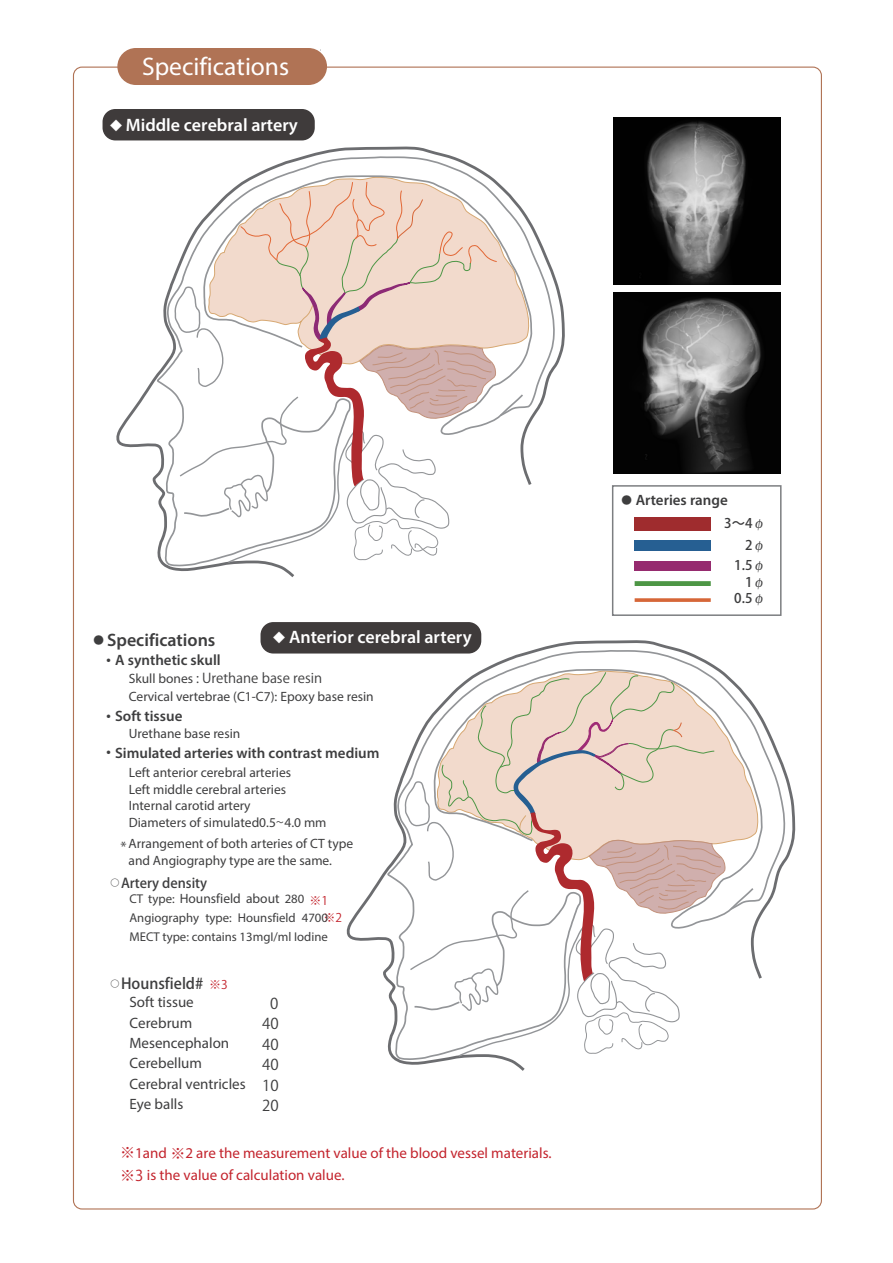
<style>
.page{position:relative;width:893px;height:1263px;background:#fff}
.page>*{position:absolute;margin:0;border:0;box-sizing:border-box;transform-origin:0 0}
.t1{font:700 25.5px "Myriad";color:#fff}
.t2{font:600 18px "Myriad Pro";color:#fff}
.t3{font:600 18px "Myriad Pro";color:#3e3e3f}
.t4{font:15px/22px "Myriad Pro";color:#c3242d}
.t5{font:15px/20.5px "Myriad Pro";color:#3e3e3f}
.t6{font:600 15px "Myriad Pro";color:#3e3e3f}
.t7{font:600 15px "Myriad Pro";color:#3c3c3d}
.t8{font:500 15px "Koz Go Pro";color:#3e3e3f}
.t9{font:15px/20.5px "Koz Go Pro";color:#3e3e3f;text-align:justify}
.t10{font:13.5px/16.5px "Myriad Pro";color:#3e3e3f}
.t11{font:13.5px "Koz Go Pr 6 N";color:#3e3e3f}
.t12{font:500 13.5px "Koz Go Pro";color:#3e3e3f}
.t13{font:13.5px "Koz Go Pro";color:#3e3e3f}
.t14{font:500 13.35px/21.8px "Koz Go Pro";color:#3c3c3d;text-align:right}
.t15{font:12.75px/18.8px "Myriad Pro";color:#3e3e3f}
.t16{font:12px "Koz Go Pro";color:#c3242d}
.t17{font:12px "Koz Go Pro";color:#fff}
.t18{font:700 10.5px "Koz Go Pro";color:#3e3e3f}
.t19{font:700 9px "Koz Go Pro";color:#3e3e3f}
.t20{font:500 7.5px "Koz Go Pro";color:#3e3e3f}
.s1{font-family:"Koz Go Pro";font-weight:500}
.s2{font-family:"Myriad Pro"}
.s3{font-size:12.75px}
.s4{font-family:"Koz Go Pro"}
.s5{font-family:"Koz Min Pro"}
</style>
<div class="page">
<div style="left:117px;top:48px;width:210px;height:37px;background:#b07355;border-radius:18px"></div>
<div style="left:103px;top:109px;width:212px;height:31px;background:#3f3b3b;border-radius:13px"></div>
<div style="left:612px;top:485px;width:170px;height:131px;border:2px solid #7c7e81"></div>
<div style="left:635px;top:517px;width:76px;height:14px;background:#9f2c2e"></div>
<div style="left:635px;top:540px;width:76px;height:11px;background:#265f92"></div>
<div style="left:635px;top:561px;width:76px;height:9px;background:#962b6f"></div>
<div style="left:635px;top:581px;width:76px;height:5px;background:#4d9645"></div>
<svg style="left:635px;top:598px;width:76px;height:4px"></svg>
<div style="left:261px;top:622px;width:220px;height:31px;background:#3f3b3b;border-radius:13px"></div>
<img style="left:613px;top:118px;width:168px;height:166px">
<img style="left:613px;top:292px;width:168px;height:181px">
<svg style="left:116px;top:146px;width:449px;height:431px"></svg>
<svg style="left:156px;top:156px;width:399px;height:411px"></svg>
<svg style="left:498px;top:174px;width:35px;height:263px"></svg>
<svg style="left:346px;top:638px;width:450px;height:433px"></svg>
<svg style="left:386px;top:649px;width:399px;height:412px"></svg>
<svg style="left:432px;top:668px;width:331px;height:263px"></svg>
<svg style="left:404px;top:671px;width:322px;height:387px"></svg>
<svg style="left:173px;top:173px;width:325px;height:391px"></svg>
<h1 class="t1" style="left:142px;top:51px;width:149px">Specifications</h1>
<h2 class="t2" style="left:126px;top:114px;width:174px">Middle cerebral artery</h2>
<p class="t17" style="left:110px;top:118px;width:13px">◆</p>
<h2 class="t2" style="left:289px;top:625px;width:184px">Anterior cerebral artery</h2>
<p class="t18" style="left:94px;top:633px;width:12px">●</p>
<p class="t17" style="left:273px;top:630px;width:13px">◆</p>
<h2 class="t3" style="left:107px;top:628px;width:110px">Specifications</h2>
<p class="t6" style="left:101px;top:650px;width:121px"><span class="s1">・</span>A synthetic skull</p>
<p class="t11" style="left:129px;top:670px;width:195px"><span class="s2">Skull bones</span> : Urethane base resin</p>
<p class="t10" style="left:129px;top:688px;width:246px">Cervical vertebrae (C1-C7): Epoxy base resin</p>
<p class="t6" style="left:101px;top:707px;width:83px"><span class="s1">・</span>Soft tissue</p>
<p class="t10" style="left:129px;top:725px;width:113px">Urethane base resin</p>
<p class="t6" style="left:101px;top:743px;width:280px"><span class="s1">・</span>Simulated arteries with contrast medium</p>
<p class="t10" style="left:129px;top:764px;width:199px">Left anterior cerebral arteries<br>Left middle cerebral arteries<br>Internal carotid artery<br>Diameters of simulated0.5 4.0 mm</p>
<p class="t20" style="left:276px;top:817px;width:9px">～</p>
<p class="t10" style="left:129px;top:835px;width:226px">Arrangement of both arteries of CT type and Angiography type are the same.</p>
<p class="t13" style="left:121px;top:838px;width:8px">*</p>
<p class="t12" style="left:121px;top:874px;width:88px">Artery density</p>
<p class="t19" style="left:110px;top:877px;width:10px">○</p>
<p class="t10" style="left:130px;top:890px;width:200px"><span class="s3">CT type:</span> Hounsfield about <span class="s3">280</span> <sub>※1</sub></p>
<p class="t15" style="left:130px;top:908px;width:200px">Angiography type: Hounsfield 4700<br>MECT type: contains 13mgI/ml Iodine</p>
<p class="t16" style="left:324px;top:910px;width:20px">※2</p>
<p class="t8" style="left:121px;top:974px;width:84px">Hounsfield#</p>
<p class="t19" style="left:110px;top:977px;width:10px">○</p>
<p class="t16" style="left:209px;top:976px;width:20px">※3</p>
<p class="t5" style="left:129px;top:991px;width:118px">Soft tissue<br>Cerebrum<br>Mesencephalon<br>Cerebellum<br>Cerebral ventricles<br>Eye balls</p>
<p class="t9" style="left:270px;top:993px;width:10px">0</p>
<p class="t9" style="left:262px;top:1014px;width:18px">40<br>40<br>40<br>10<br>20</p>
<p class="t4" style="left:120px;top:1142px;width:433px"><span class="s4">※</span>1and <span class="s4">※</span>2 are the measurement value of the blood vessel materials. <span class="s4">※3</span> is the value of calculation value.</p>
<p class="t7" style="left:636px;top:490px;width:94px">Arteries range</p>
<p class="t18" style="left:622px;top:493px;width:12px">●</p>
<p class="t14" style="left:724px;top:513px;width:43px">3～4<span class="s5">φ<br></span>2<span class="s5">φ</span></p>
<p class="t14" style="left:734px;top:557px;width:33px;line-height:17.2px">1.5<span class="s5">φ<br></span>1<span class="s5">φ</span></p>
<p class="t14" style="left:734px;top:588px;width:33px">0.5<span class="s5">φ</span></p>
</div>
